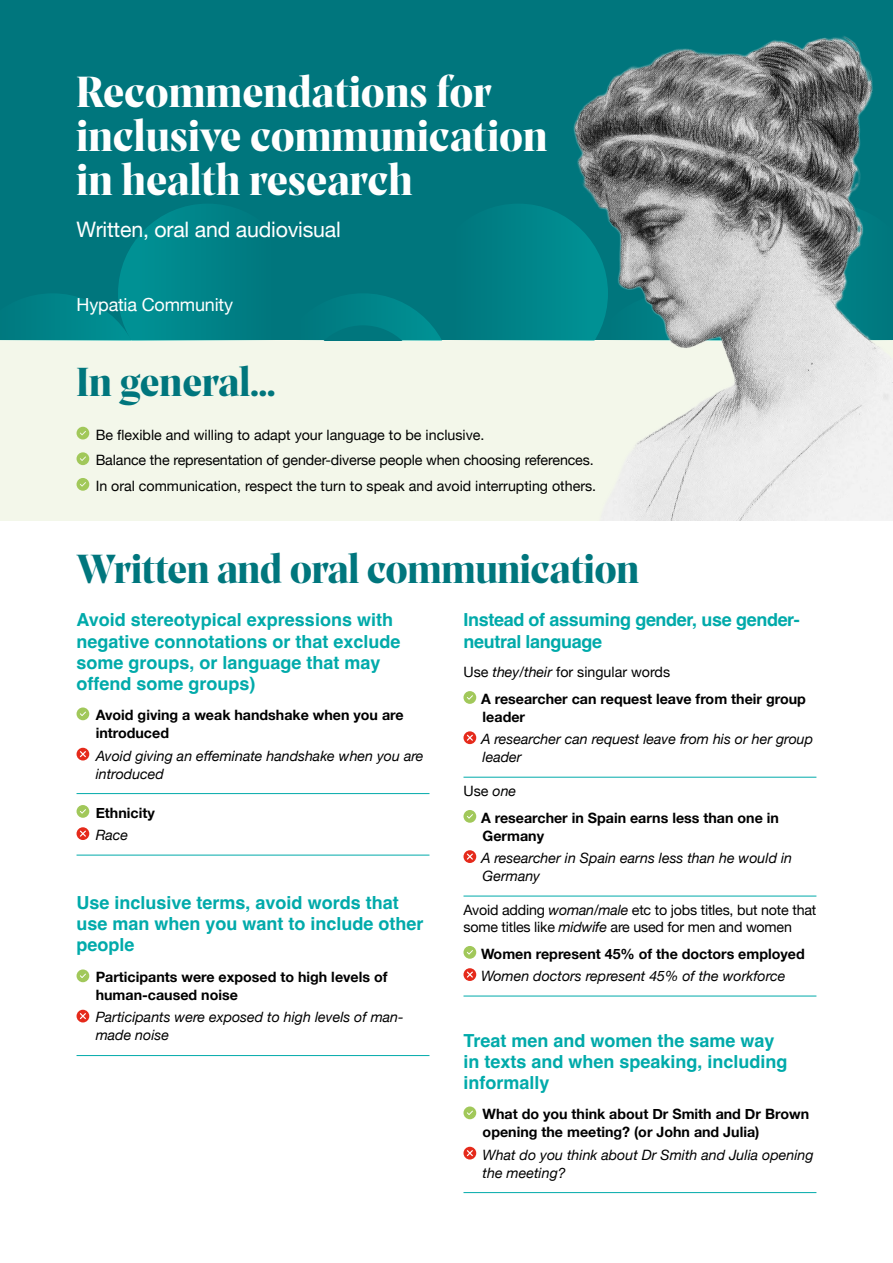
<style>
.page{position:relative;width:893px;height:1263px;background:#fff}
.page>*{position:absolute;margin:0;border:0;box-sizing:border-box;transform-origin:0 0}
.t1{font:45px/43.8px "Prospectus L Bld";color:#fff}
.t2{font:42px "Prospectus L Bld";letter-spacing:-.01em;color:#00767d}
.t3{font:21.3px "Helvetica Neue";letter-spacing:-.01em;color:#fff}
.t4{font:700 18px/21px "Helvetica";color:#01aaaa}
.t5{font:700 18px/21px "Helvetica";letter-spacing:-.02em;color:#01aaaa}
.t6{font:18px "Helvetica Neue";letter-spacing:-.01em;color:#fff}
.t7{font:italic 14.25px/18px "Helvetica Neue";color:#000}
.t8{font:700 14.25px/18px "Helvetica Neue";color:#000}
.t9{font:14.25px/25.7px "Helvetica Neue";letter-spacing:-.01em;color:#000}
.s1{font-weight:400;font-style:italic}
.s2{font-weight:400}
.s3{font-weight:700;font-style:normal}
.s4{font-style:italic}
</style>
<div class="page">
<div style="left:0;top:0;width:893px;height:340px;background:#00767d"></div>
<div style="left:0;top:340px;width:893px;height:181px;background:#f3f7ea"></div>
<hr style="left:77px;top:1055px;width:352px;height:1px;background:#01aaaa">
<hr style="left:463px;top:996px;width:353px;height:1px;background:#01aaaa">
<hr style="left:463px;top:896px;width:353px;height:1px;background:#01aaaa">
<hr style="left:463px;top:777px;width:353px;height:1px;background:#01aaaa">
<hr style="left:463px;top:1192px;width:353px;height:1px;background:#01aaaa">
<hr style="left:77px;top:855px;width:352px;height:1px;background:#01aaaa">
<hr style="left:77px;top:793px;width:352px;height:1px;background:#01aaaa">
<svg style="left:40px;top:204px;width:495px;height:136px"></svg>
<img style="left:535px;top:36px;width:358px;height:485px">
<svg style="left:77px;top:427px;width:12px;height:12px"></svg>
<svg style="left:77px;top:452px;width:12px;height:13px"></svg>
<svg style="left:77px;top:478px;width:12px;height:13px"></svg>
<svg style="left:77px;top:707px;width:12px;height:13px"></svg>
<svg style="left:77px;top:748px;width:12px;height:12px"></svg>
<svg style="left:77px;top:805px;width:12px;height:13px"></svg>
<svg style="left:77px;top:827px;width:12px;height:13px"></svg>
<svg style="left:77px;top:969px;width:12px;height:13px"></svg>
<svg style="left:77px;top:1010px;width:12px;height:12px"></svg>
<svg style="left:463px;top:691px;width:13px;height:13px"></svg>
<svg style="left:463px;top:731px;width:13px;height:13px"></svg>
<svg style="left:463px;top:810px;width:13px;height:13px"></svg>
<svg style="left:463px;top:850px;width:13px;height:13px"></svg>
<svg style="left:463px;top:946px;width:13px;height:13px"></svg>
<svg style="left:463px;top:968px;width:13px;height:13px"></svg>
<svg style="left:463px;top:1106px;width:13px;height:13px"></svg>
<svg style="left:463px;top:1147px;width:13px;height:12px"></svg>
<h1 class="t1" style="left:77px;top:68px;width:473px">Recommendations for inclusive communication in health research</h1>
<h2 class="t3" style="left:77px;top:214px;width:266px">Written, oral and audiovisual</h2>
<p class="t6" style="left:77px;top:291px;width:158px">Hypatia Community</p>
<h1 class="t2" style="left:77px;top:349px;width:200px">In general...</h1>
<p class="t9" style="left:96px;top:422px;width:502px">Be flexible and willing to adapt your language to be inclusive.<br>Balance the representation of gender-diverse people when choosing references.<br>In oral communication, respect the turn to speak and avoid interrupting others.</p>
<h1 class="t2" style="left:77px;top:536px;width:564px">Written and oral communication</h1>
<h2 class="t4" style="left:77px;top:612px;width:326px">Avoid stereotypical expressions with negative connotations or that exclude some groups, or language that may offend some groups)</h2>
<p class="t8" style="left:96px;top:706px;width:309px">Avoid giving a weak handshake when you are introduced</p>
<p class="t7" style="left:96px;top:747px;width:329px">Avoid giving an effeminate handshake when you are introduced</p>
<p class="t8" style="left:96px;top:802px;width:61px;line-height:22.2px">Ethnicity<br><span class="s1">Race</span></p>
<h2 class="t5" style="left:463px;top:612px;width:338px">Instead of assuming gender, use gender&shy;neutral language</h2>
<p class="t8" style="left:481px;top:659px;width:326px;line-height:26.5px;text-indent:-17px"><span class="s2">Use</span> <span class="s1">they/their</span> <span class="s2">for singular words<br></span>A researcher can request leave from their group</p>
<p class="t7" style="left:481px;top:706px;width:334px;line-height:22.2px"><span class="s3">leader<br></span>A researcher can request leave from his or her group</p>
<p class="t7" style="left:483px;top:749px;width:41px">leader</p>
<p class="t8" style="left:481px;top:778px;width:299px;line-height:26.5px;text-indent:-17px"><span class="s2">Use</span> <span class="s1">one<br></span>A researcher in Spain earns less than one in</p>
<p class="t7" style="left:481px;top:825px;width:313px;line-height:22.2px"><span class="s3">Germany<br></span>A researcher in Spain earns less than he would in</p>
<p class="t7" style="left:483px;top:868px;width:59px">Germany</p>
<p class="t9" style="left:463px;top:902px;width:354px;line-height:17.1px">Avoid adding <span class="s4">woman/male</span> etc to jobs titles, but note that some titles like <span class="s4">midwife</span> are used for men and women</p>
<p class="t7" style="left:481px;top:943px;width:325px;line-height:22.2px"><span class="s3">Women represent 45% of the doctors employed<br></span>Women doctors represent 45% of the workforce</p>
<h2 class="t4" style="left:77px;top:895px;width:349px">Use inclusive terms, avoid words that use man when you want to include other people</h2>
<p class="t8" style="left:96px;top:968px;width:293px">Participants were exposed to high levels of human-caused noise</p>
<p class="t7" style="left:96px;top:1009px;width:309px">Participants were exposed to high levels of man&shy;made noise</p>
<h2 class="t4" style="left:463px;top:1032px;width:326px">Treat men and women the same way in texts and when speaking, including informally</h2>
<p class="t8" style="left:483px;top:1105px;width:328px">What do you think about Dr Smith and Dr Brown opening the meeting? (or John and Julia)</p>
<p class="t7" style="left:483px;top:1146px;width:333px">What do you think about Dr Smith and Julia opening the meeting?</p>
</div>
